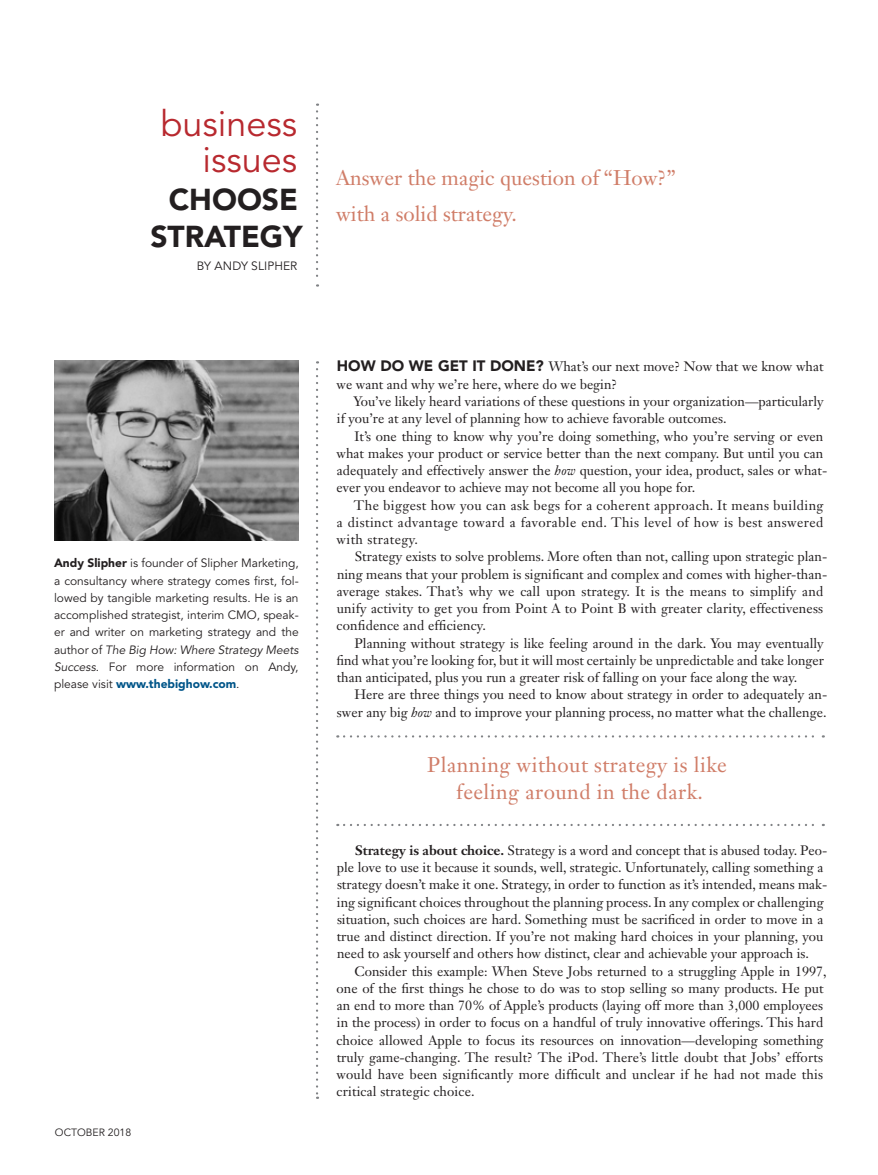
<style>
.page{position:relative;width:878px;height:1175px;background:#fff}
.page>*{position:absolute;margin:0;border:0;box-sizing:border-box;transform-origin:0 0}
.t1{font:36px/36px "Avenir LT Std";color:#b8292f;text-align:right}
.t2{font:900 30px/37.5px "Avenir LT Std";color:#231f20;text-align:center}
.t3{font:21px/27px "Janson Text LT Std";letter-spacing:.02em;color:#d07d68;text-align:center}
.t4{font:21px/36px "Janson Text LT Std";color:#d07d68}
.t5{font:13.5px/17.2px "Janson Text LT Std";color:#231f20}
.t6{font:12px/17.2px "Avenir LT Std";color:#231f20;text-align:justify}
.t7{font:10.5px "Avenir LT Std";color:#231f20}
.s1{font-weight:900}
.s2{font-style:italic}
.s3{font-weight:900;color:#005589}
.s4{font-family:"Avenir LT Std";font-weight:900;font-size:15px}
.s5{font-weight:700}
</style>
<div class="page">
<svg style="left:316px;top:369px;width:2px;height:729px"></svg>
<svg style="left:316px;top:104px;width:2px;height:182px"></svg>
<img style="left:54px;top:360px;width:244px;height:180px">
<svg style="left:344px;top:735px;width:479px;height:2px"></svg>
<svg style="left:344px;top:824px;width:479px;height:2px"></svg>
<h1 class="t1" style="left:160px;top:107px;width:138px">business issues</h1>
<h2 class="t2" style="left:150px;top:180px;width:154px">CHOOSE<br>STRATEGY</h2>
<p class="t6" style="left:197px;top:257px;width:102px">BY ANDY SLIPHER</p>
<h3 class="t4" style="left:336px;top:159px;width:341px">Answer the magic question of “How?” with a solid strategy.</h3>
<p class="t6" style="left:54px;top:555px;width:246px"><span class="s1">Andy Slipher</span> is founder of Slipher Marketing, a consultancy where strategy comes first, fol&shy;lowed by tangible marketing results. He is an accomplished strategist, interim CMO, speak&shy;er and writer on marketing strategy and the author of <span class="s2">The Big How: Where Strategy Meets Success</span>. For more information on Andy, please visit <span class="s3">www.thebighow.com</span>.</p>
<p class="t7" style="left:55px;top:1126px;width:78px">OCTOBER 2018</p>
<p class="t5" style="left:336px;top:358px;width:488px"><span class="s4">HOW DO WE GET IT DONE?</span> What’s our next move? Now that we know what we want and why we’re here, where do we begin?</p>
<p class="t5" style="left:337px;top:392px;width:488px;text-indent:16px">You’ve likely heard variations of these questions in your organization—particularly if you’re at any level of planning how to achieve favorable outcomes.</p>
<p class="t5" style="left:336px;top:427px;width:492px;text-indent:18px">It’s one thing to know why you’re doing something, who you’re serving or even what makes your product or service better than the next company. But until you can adequately and effectively answer the <span class="s2">how</span> question, your idea, product, sales or what&shy;ever you endeavor to achieve may not become all you hope for.</p>
<p class="t5" style="left:336px;top:496px;width:488px;text-align:justify;text-indent:17px">The biggest how you can ask begs for a coherent approach. It means building a distinct advantage toward a favorable end. This level of how is best answered with strategy.</p>
<p class="t5" style="left:336px;top:548px;width:492px;text-indent:18px">Strategy exists to solve problems. More often than not, calling upon strategic plan&shy;ning means that your problem is significant and complex and comes with higher-than&shy;average stakes. That’s why we call upon strategy. It is the means to simplify and unify activity to get you from Point A to Point B with greater clarity, effectiveness confidence and efficiency.</p>
<p class="t5" style="left:336px;top:634px;width:489px;text-align:justify;text-indent:18px">Planning without strategy is like feeling around in the dark. You may eventually find what you’re looking for, but it will most certainly be unpredictable and take longer than anticipated, plus you run a greater risk of falling on your face along the way.</p>
<p class="t5" style="left:337px;top:686px;width:492px;text-align:right">Here are three things you need to know about strategy in order to adequately an&shy;swer any big <span class="s2">how</span> and to improve your planning process, no matter what the challenge.</p>
<h3 class="t3" style="left:427px;top:750px;width:301px">Planning without strategy is like feeling around in the dark.</h3>
<p class="t5" style="left:337px;top:841px;width:492px;text-indent:18px"><span class="s5">Strategy is about choice.</span> Strategy is a word and concept that is abused today. Peo&shy;ple love to use it because it sounds, well, strategic. Unfortunately, calling something a strategy doesn’t make it one. Strategy, in order to function as it’s intended, means mak&shy;ing significant choices throughout the planning process. In any complex or challenging situation, such choices are hard. Something must be sacrificed in order to move in a true and distinct direction. If you’re not making hard choices in your planning, you need to ask yourself and others how distinct, clear and achievable your approach is.</p>
<p class="t5" style="left:336px;top:962px;width:491px;text-indent:18px">Consider this example: When Steve Jobs returned to a struggling Apple in 1997, one of the first things he chose to do was to stop selling so many products. He put an end to more than 70% of Apple’s products (laying off more than 3,000 employees in the process) in order to focus on a handful of truly innovative offerings. This hard choice allowed Apple to focus its resources on innovation—developing something truly game-changing. The result? The iPod. There’s little doubt that Jobs’ efforts would have been significantly more difficult and unclear if he had not made this critical strategic choice.</p>
</div>
